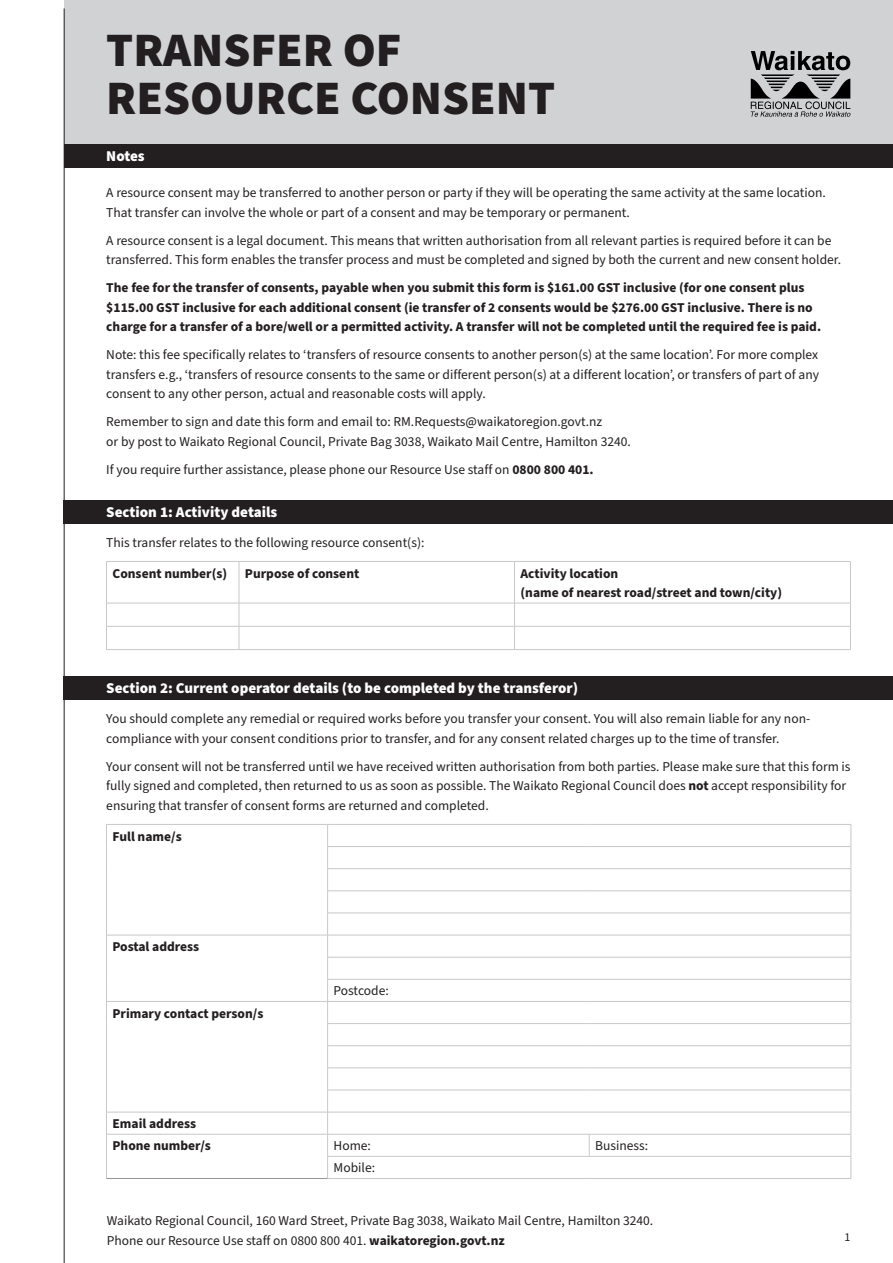
<style>
.page{position:relative;width:893px;height:1263px;background:#fff}
.page>*{position:absolute;margin:0;border:0;box-sizing:border-box;transform-origin:0 0}
.t1{font:900 48px/48px "Source Sans Pro";color:#231f20}
.Heading_BOLD_WHITE{font:900 15px "Source Sans Pro";color:#fff}
.Body_text{font:13.5px/19.5px "Source Sans Pro";color:#231f20}
.Body_text-2{font:700 13.5px/19.5px "Source Sans Pro";color:#231f20}
.Body_text_BOLD{font:700 13.5px "Source Sans Pro";color:#231f20}
.t2{font:12px "Source Sans Pro";color:#231f20}
.s1{font-weight:700}
</style>
<div class="page">
<div style="left:64px;top:0;width:829px;height:146px;background:#d1d2d4"></div>
<div style="left:64px;top:145px;width:829px;height:23px;background:#231f20"></div>
<div style="left:64px;top:501px;width:829px;height:23px;background:#231f20"></div>
<hr style="left:106px;top:561px;width:133px;height:1px;background:#c7c8ca">
<hr style="left:106px;top:562px;width:1px;height:41px;background:#c7c8ca">
<hr style="left:239px;top:561px;width:275px;height:1px;background:#c7c8ca">
<hr style="left:239px;top:562px;width:1px;height:41px;background:#c7c8ca">
<hr style="left:106px;top:603px;width:133px;height:1px;background:#c7c8ca">
<hr style="left:239px;top:603px;width:275px;height:1px;background:#c7c8ca">
<hr style="left:106px;top:626px;width:133px;height:1px;background:#c7c8ca">
<svg style="left:106px;top:604px;width:1px;height:45px"></svg>
<hr style="left:106px;top:649px;width:133px;height:1px;background:#c7c8ca">
<hr style="left:239px;top:626px;width:275px;height:1px;background:#c7c8ca">
<svg style="left:239px;top:603px;width:1px;height:46px"></svg>
<hr style="left:239px;top:649px;width:275px;height:1px;background:#c7c8ca">
<hr style="left:514px;top:561px;width:337px;height:1px;background:#c7c8ca">
<hr style="left:514px;top:562px;width:1px;height:41px;background:#c7c8ca">
<hr style="left:850px;top:562px;width:1px;height:41px;background:#c7c8ca">
<hr style="left:514px;top:603px;width:337px;height:1px;background:#c7c8ca">
<hr style="left:514px;top:626px;width:337px;height:1px;background:#c7c8ca">
<svg style="left:514px;top:604px;width:1px;height:45px"></svg>
<svg style="left:850px;top:604px;width:1px;height:45px"></svg>
<hr style="left:514px;top:649px;width:337px;height:1px;background:#c7c8ca">
<div style="left:64px;top:676px;width:829px;height:23px;background:#231f20"></div>
<hr style="left:328px;top:1134px;width:261px;height:1px;background:#c7c8ca">
<hr style="left:589px;top:1134px;width:262px;height:1px;background:#c7c8ca">
<svg style="left:589px;top:1135px;width:1px;height:21px"></svg>
<hr style="left:327px;top:1156px;width:262px;height:1px;background:#c7c8ca">
<hr style="left:589px;top:1156px;width:262px;height:1px;background:#c7c8ca">
<hr style="left:327px;top:1178px;width:262px;height:1px;background:#c7c8ca">
<hr style="left:589px;top:1178px;width:262px;height:1px;background:#c7c8ca">
<hr style="left:106px;top:935px;width:222px;height:1px;background:#c7c8ca">
<hr style="left:106px;top:1001px;width:222px;height:1px;background:#c7c8ca">
<hr style="left:106px;top:1134px;width:222px;height:1px;background:#c7c8ca">
<hr style="left:106px;top:824px;width:222px;height:1px;background:#c7c8ca">
<hr style="left:106px;top:1112px;width:222px;height:1px;background:#c7c8ca">
<svg style="left:106px;top:825px;width:1px;height:353px"></svg>
<hr style="left:106px;top:1178px;width:221px;height:1px;background:#939598">
<hr style="left:328px;top:824px;width:261px;height:1px;background:#c7c8ca">
<hr style="left:589px;top:824px;width:262px;height:1px;background:#c7c8ca">
<hr style="left:327px;top:846px;width:262px;height:1px;background:#c7c8ca">
<hr style="left:589px;top:846px;width:262px;height:1px;background:#c7c8ca">
<hr style="left:327px;top:868px;width:262px;height:1px;background:#c7c8ca">
<hr style="left:589px;top:868px;width:262px;height:1px;background:#c7c8ca">
<hr style="left:327px;top:890px;width:262px;height:1px;background:#c7c8ca">
<hr style="left:589px;top:890px;width:262px;height:1px;background:#c7c8ca">
<hr style="left:327px;top:913px;width:262px;height:1px;background:#c7c8ca">
<hr style="left:589px;top:913px;width:262px;height:1px;background:#c7c8ca">
<hr style="left:328px;top:935px;width:261px;height:1px;background:#c7c8ca">
<hr style="left:589px;top:935px;width:262px;height:1px;background:#c7c8ca">
<hr style="left:327px;top:957px;width:262px;height:1px;background:#c7c8ca">
<hr style="left:589px;top:957px;width:262px;height:1px;background:#c7c8ca">
<hr style="left:327px;top:979px;width:262px;height:1px;background:#c7c8ca">
<hr style="left:589px;top:979px;width:262px;height:1px;background:#c7c8ca">
<hr style="left:328px;top:1001px;width:261px;height:1px;background:#c7c8ca">
<hr style="left:589px;top:1001px;width:262px;height:1px;background:#c7c8ca">
<hr style="left:327px;top:1023px;width:262px;height:1px;background:#c7c8ca">
<hr style="left:589px;top:1023px;width:262px;height:1px;background:#c7c8ca">
<hr style="left:327px;top:1045px;width:262px;height:1px;background:#c7c8ca">
<hr style="left:589px;top:1045px;width:262px;height:1px;background:#c7c8ca">
<hr style="left:327px;top:1067px;width:262px;height:1px;background:#c7c8ca">
<hr style="left:589px;top:1067px;width:262px;height:1px;background:#c7c8ca">
<hr style="left:327px;top:1090px;width:262px;height:1px;background:#c7c8ca">
<hr style="left:589px;top:1090px;width:262px;height:1px;background:#c7c8ca">
<hr style="left:328px;top:1112px;width:261px;height:1px;background:#c7c8ca">
<svg style="left:327px;top:825px;width:1px;height:353px"></svg>
<hr style="left:589px;top:1112px;width:262px;height:1px;background:#c7c8ca">
<svg style="left:851px;top:825px;width:1px;height:353px"></svg>
<hr style="left:64px;top:9px;width:1px;height:1254px;background:#231f20">
<svg style="left:751px;top:51px;width:99px;height:66px"></svg>
<p class="t1" style="left:106px;top:27px;width:450px">TRANSFER OF<br>RESOURCE CONSENT</p>
<p class="Heading_BOLD_WHITE" style="left:106px;top:146px;width:40px">Notes</p>
<p class="Body_text" style="left:106px;top:183px;width:721px">A resource consent may be transferred to another person or party if they will be operating the same activity at the same location.<br>That transfer can involve the whole or part of a consent and may be temporary or permanent.</p>
<p class="Body_text" style="left:106px;top:231px;width:736px">A resource consent is a legal document. This means that written authorisation from all relevant parties is required before it can be transferred. This form enables the transfer process and must be completed and signed by both the current and new consent holder.</p>
<p class="Body_text-2" style="left:106px;top:278px;width:716px">The fee for the transfer of consents, payable when you submit this form is $161.00 GST inclusive (for one consent plus $115.00 GST inclusive for each additional consent (ie transfer of 2 consents would be $276.00 GST inclusive. There is no charge for a transfer of a bore/well or a permitted activity. A transfer will not be completed until the required fee is paid.</p>
<p class="Body_text" style="left:106px;top:345px;width:714px;text-align:justify">Note: this fee specifically relates to ‘transfers of resource consents to another person(s) at the same location’. For more complex transfers e.g., ‘transfers of resource consents to the same or different person(s) at a different location’, or transfers of part of any consent to any other person, actual and reasonable costs will apply.</p>
<p class="Body_text" style="left:106px;top:412px;width:526px">Remember to sign and date this form and email to: RM.Requests@waikatoregion.govt.nz<br>or by post to Waikato Regional Council, Private Bag 3038, Waikato Mail Centre, Hamilton 3240.</p>
<p class="Body_text" style="left:106px;top:460px;width:489px">If you require further assistance, please phone our Resource Use staff on <span class="s1">0800 800 401.</span></p>
<p class="Heading_BOLD_WHITE" style="left:106px;top:501px;width:172px">Section 1: Activity details</p>
<p class="Body_text" style="left:106px;top:533px;width:320px">This transfer relates to the following resource consent(s):</p>
<p class="Body_text-2" style="left:112px;top:564px;width:116px">Consent number(s)</p>
<p class="Body_text-2" style="left:245px;top:564px;width:116px">Purpose of consent</p>
<p class="Body_text-2" style="left:520px;top:564px;width:263px">Activity location<br>(name of nearest road/street and town/city)</p>
<p class="Heading_BOLD_WHITE" style="left:106px;top:677px;width:473px">Section 2: Current operator details (to be completed by the transferor)</p>
<p class="Body_text" style="left:106px;top:709px;width:705px">You should complete any remedial or required works before you transfer your consent. You will also remain liable for any non&shy;compliance with your consent conditions prior to transfer, and for any consent related charges up to the time of transfer.</p>
<p class="Body_text" style="left:106px;top:757px;width:746px">Your consent will not be transferred until we have received written authorisation from both parties. Please make sure that this form is fully signed and completed, then returned to us as soon as possible. The Waikato Regional Council does <span class="s1">not</span> accept responsibility for ensuring that transfer of consent forms are returned and completed.</p>
<p class="Body_text-2" style="left:112px;top:827px;width:71px">Full name/s</p>
<p class="Body_text-2" style="left:112px;top:937px;width:88px">Postal address</p>
<p class="Body_text-2" style="left:112px;top:1004px;width:152px">Primary contact person/s</p>
<p class="Body_text" style="left:334px;top:982px;width:57px">Postcode:</p>
<p class="Body_text-2" style="left:112px;top:1114px;width:85px">Email address</p>
<p class="Body_text_BOLD" style="left:112px;top:1137px;width:100px">Phone number/s</p>
<p class="Body_text" style="left:334px;top:1136px;width:39px">Home:</p>
<p class="Body_text" style="left:595px;top:1136px;width:55px">Business:</p>
<p class="Body_text" style="left:334px;top:1159px;width:43px">Mobile:</p>
<p class="Body_text" style="left:107px;top:1211px;width:548px">Waikato Regional Council, 160 Ward Street, Private Bag 3038, Waikato Mail Centre, Hamilton 3240.<br>Phone our Resource Use staff on 0800 800 401. <span class="s1">waikatoregion.govt.nz</span></p>
<p class="t2" style="left:844px;top:1229px;width:7px">1</p>
</div>
